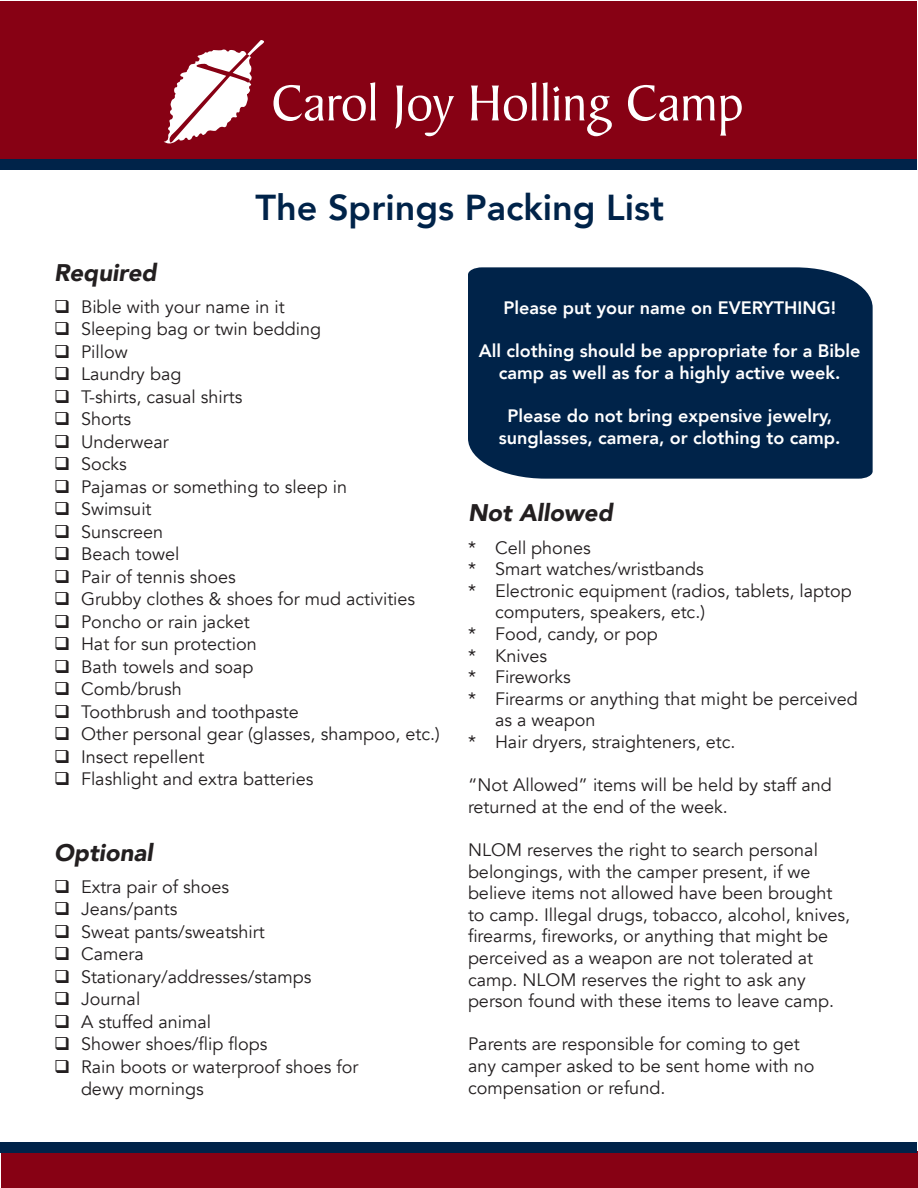
<style>
.page{position:relative;width:918px;height:1188px;background:#fff}
.page>*{position:absolute;margin:0;border:0;box-sizing:border-box;transform-origin:0 0}
.t1{font:54.3px "Baker Signet BT";color:#fff}
.t2{font:800 36px "Avenir";color:#002349}
.t3{font:italic 900 24px "Avenir";color:#231f20}
.t4{font:18px/21.6px "Avenir";color:#231f20}
.t5{font:800 18px/21.6px "Avenir";color:#fff;text-align:center}
</style>
<div class="page">
<div style="left:1px;top:1px;width:916px;height:160px;background:#870114"></div>
<svg style="left:164px;top:40px;width:100px;height:103px"></svg>
<div style="left:1px;top:1151px;width:916px;height:37px;background:#870114"></div>
<div style="left:1px;top:1142px;width:916px;height:10px;background:#002349"></div>
<div style="left:468px;top:267px;width:405px;height:212px;background:#002349"></div>
<div style="left:1px;top:160px;width:916px;height:10px;background:#002349"></div>
<p class="t1" style="left:271px;top:67px;width:473px">Carol Joy Holling Camp</p>
<p class="t3" style="left:54px;top:252px;width:104px">Required</p>
<p class="t2" style="left:255px;top:179px;width:410px">The Springs Packing List</p>
<p class="t4" style="left:81px;top:296px;width:205px">Bible with your name in it</p>
<p class="t4" style="left:81px;top:319px;width:242px">Sleeping bag or twin bedding</p>
<p class="t4" style="left:81px;top:341px;width:48px">Pillow</p>
<p class="t4" style="left:81px;top:364px;width:102px">Laundry bag</p>
<p class="t4" style="left:81px;top:386px;width:163px">T-shirts, casual shirts</p>
<p class="t4" style="left:81px;top:409px;width:52px">Shorts</p>
<p class="t4" style="left:81px;top:431px;width:89px">Underwear</p>
<p class="t4" style="left:81px;top:454px;width:47px">Socks</p>
<p class="t4" style="left:81px;top:476px;width:268px">Pajamas or something to sleep in</p>
<p class="t4" style="left:81px;top:499px;width:72px">Swimsuit</p>
<p class="t4" style="left:81px;top:521px;width:84px">Sunscreen</p>
<p class="t4" style="left:81px;top:544px;width:100px">Beach towel</p>
<p class="t4" style="left:81px;top:566px;width:156px">Pair of tennis shoes</p>
<p class="t4" style="left:81px;top:589px;width:336px">Grubby clothes &amp; shoes for mud activities</p>
<p class="t4" style="left:81px;top:611px;width:170px">Poncho or rain jacket</p>
<p class="t4" style="left:81px;top:634px;width:177px">Hat for sun protection</p>
<p class="t4" style="left:81px;top:656px;width:174px">Bath towels and soap</p>
<p class="t4" style="left:81px;top:679px;width:102px">Comb/brush</p>
<p class="t4" style="left:81px;top:701px;width:219px">Toothbrush and toothpaste</p>
<p class="t4" style="left:81px;top:724px;width:360px">Other personal gear (glasses, shampoo, etc.)</p>
<p class="t4" style="left:81px;top:746px;width:125px">Insect repellent</p>
<p class="t4" style="left:81px;top:769px;width:234px">Flashlight and extra batteries</p>
<p class="t3" style="left:54px;top:832px;width:100px">Optional</p>
<p class="t4" style="left:81px;top:876px;width:150px">Extra pair of shoes</p>
<p class="t4" style="left:81px;top:899px;width:98px">Jeans/pants</p>
<p class="t4" style="left:81px;top:921px;width:185px">Sweat pants/sweatshirt</p>
<p class="t4" style="left:81px;top:944px;width:64px">Camera</p>
<p class="t4" style="left:81px;top:966px;width:232px">Stationary/addresses/stamps</p>
<p class="t4" style="left:81px;top:989px;width:61px">Journal</p>
<p class="t4" style="left:81px;top:1011px;width:132px">A stuffed animal</p>
<p class="t4" style="left:81px;top:1034px;width:188px">Shower shoes/flip flops</p>
<p class="t4" style="left:81px;top:1056px;width:279px;line-height:22.5px">Rain boots or waterproof shoes for dewy mornings</p>
<p class="t5" style="left:503px;top:297px;width:334px">Please put your name on EVERYTHING!</p>
<p class="t5" style="left:479px;top:340px;width:383px">All clothing should be appropriate for a Bible camp as well as for a highly active week.</p>
<p class="t5" style="left:499px;top:405px;width:343px">Please do not bring expensive jewelry, sunglasses, camera, or clothing to camp.</p>
<p class="t3" style="left:468px;top:493px;width:146px">Not Allowed</p>
<p class="t4" style="left:468px;top:537px;width:124px">* Cell phones</p>
<p class="t4" style="left:468px;top:558px;width:237px">* Smart watches/wristbands</p>
<p class="t4" style="left:495px;top:580px;width:358px;text-indent:-27px">* Electronic equipment (radios, tablets, laptop computers, speakers, etc.)</p>
<p class="t4" style="left:468px;top:623px;width:191px">* Food, candy, or pop</p>
<p class="t4" style="left:468px;top:645px;width:81px">* Knives</p>
<p class="t4" style="left:468px;top:666px;width:104px">* Fireworks</p>
<p class="t4" style="left:495px;top:688px;width:364px;text-indent:-27px">* Firearms or anything that might be perceived as a weapon</p>
<p class="t4" style="left:468px;top:731px;width:269px">* Hair dryers, straighteners, etc.</p>
<p class="t4" style="left:468px;top:774px;width:365px">“Not Allowed” items will be held by staff and returned at the end of the week.</p>
<p class="t4" style="left:468px;top:839px;width:384px">NLOM reserves the right to search personal belongings, with the camper present, if we believe items not allowed have been brought to camp. Illegal drugs, tobacco, alcohol, knives, firearms, fireworks, or anything that might be perceived as a weapon are not tolerated at camp. NLOM reserves the right to ask any person found with these items to leave camp.</p>
<p class="t4" style="left:468px;top:1034px;width:348px">Parents are responsible for coming to get any camper asked to be sent home with no compensation or refund.</p>
</div>
